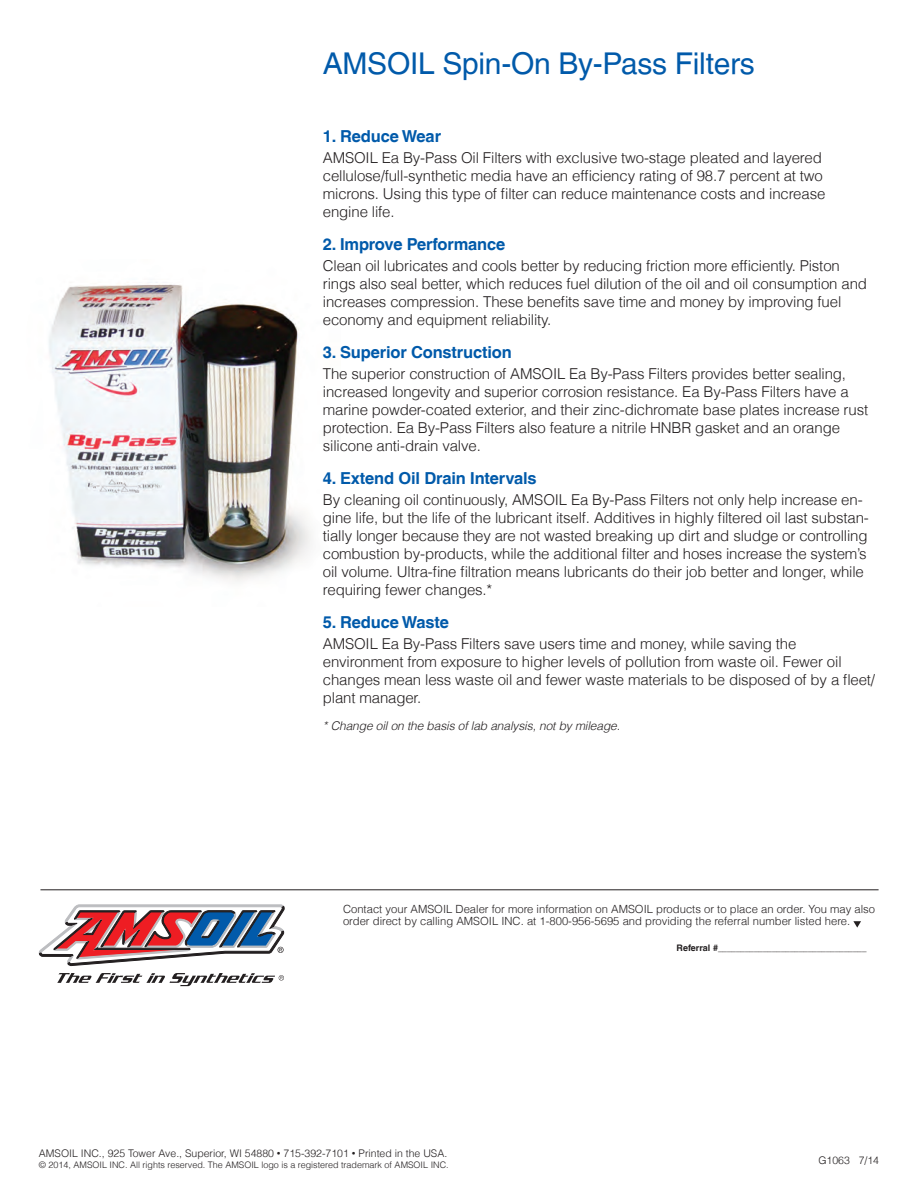
<style>
.page{position:relative;width:918px;height:1188px;background:#fff}
.page>*{position:absolute;margin:0;border:0;box-sizing:border-box;transform-origin:0 0}
.t1{font:30px "Helvetica LT";letter-spacing:-.01em;color:#015aaa}
.t2{font:700 16.5px "Helvetica LT";letter-spacing:-.01em;color:#015aaa}
.t3{font:300 15px/18px "Helvetica LT";letter-spacing:-.01em;color:#231f20}
.t4{font:italic 300 12px "Helvetica LT";letter-spacing:-.01em;color:#231f20}
.t5{font:300 11.25px/12.8px "Helvetica LT";color:#231f20}
.t6{font:300 10.5px "Helvetica LT";color:#231f20}
.t7{font:300 9px "Helvetica LT";color:#231f20}
.s1{font-weight:700}
.s2{font-size:7.5px}
</style>
<div class="page">
<img style="left:49px;top:282px;width:262px;height:300px">
<svg style="left:39px;top:905px;width:245px;height:81px"></svg>
<hr style="left:40px;top:889px;width:839px;height:1px;background:#231f20">
<svg style="left:853px;top:921px;width:8px;height:7px"></svg>
<h1 class="t1" style="left:323px;top:46px;width:433px">AMSOIL Spin-On By-Pass Filters</h1>
<p class="t2" style="left:323px;top:126px;width:120px">1. Reduce Wear</p>
<p class="t3" style="left:323px;top:148px;width:504px">AMSOIL Ea By-Pass Oil Filters with exclusive two-stage pleated and layered cellulose/full-synthetic media have an efficiency rating of 98.7 percent at two microns. Using this type of filter can reduce maintenance costs and increase engine life.</p>
<p class="t2" style="left:323px;top:234px;width:184px">2. Improve Performance</p>
<p class="t3" style="left:323px;top:256px;width:546px">Clean oil lubricates and cools better by reducing friction more efficiently. Piston rings also seal better, which reduces fuel dilution of the oil and oil consumption and increases compression. These benefits save time and money by improving fuel economy and equipment reliability.</p>
<p class="t2" style="left:323px;top:342px;width:190px">3. Superior Construction</p>
<p class="t3" style="left:323px;top:364px;width:547px">The superior construction of AMSOIL Ea By-Pass Filters provides better sealing, increased longevity and superior corrosion resistance. Ea By-Pass Filters have a marine powder-coated exterior, and their zinc-dichromate base plates increase rust protection. Ea By-Pass Filters also feature a nitrile HNBR gasket and an orange silicone anti-drain valve.</p>
<p class="t2" style="left:323px;top:468px;width:215px">4. Extend Oil Drain Intervals</p>
<p class="t3" style="left:323px;top:490px;width:547px">By cleaning oil continuously, AMSOIL Ea By-Pass Filters not only help increase en&shy;gine life, but the life of the lubricant itself. Additives in highly filtered oil last substan&shy;tially longer because they are not wasted breaking up dirt and sludge or controlling combustion by-products, while the additional filter and hoses increase the system’s oil volume. Ultra-fine filtration means lubricants do their job better and longer, while requiring fewer changes.*</p>
<p class="t2" style="left:323px;top:612px;width:128px">5. Reduce Waste</p>
<p class="t3" style="left:323px;top:634px;width:554px">AMSOIL Ea By-Pass Filters save users time and money, while saving the environment from exposure to higher levels of pollution from waste oil. Fewer oil changes mean less waste oil and fewer waste materials to be disposed of by a fleet/ plant manager.</p>
<p class="t4" style="left:323px;top:718px;width:299px">* Change oil on the basis of lab analysis, not by mileage.</p>
<p class="t5" style="left:343px;top:902px;width:534px">Contact your AMSOIL Dealer for more information on AMSOIL products or to place an order. You may also order direct by calling AMSOIL INC. at 1-800-956-5695 and providing the referral number listed here.</p>
<p class="t7" style="left:677px;top:942px;width:191px"><span class="s1">Referral #</span>_________________________________</p>
<p class="t6" style="left:39px;top:1147px;width:410px">AMSOIL INC., 925 Tower Ave., Superior, WI 54880 <span class="s2">•</span> 715-392-7101 <span class="s2">•</span> Printed in the USA.</p>
<p class="t7" style="left:39px;top:1159px;width:411px">© 2014, AMSOIL INC. All rights reserved. The AMSOIL logo is a registered trademark of AMSOIL INC.</p>
<p class="t6" style="left:818px;top:1153px;width:62px">G1063 7/14</p>
</div>
